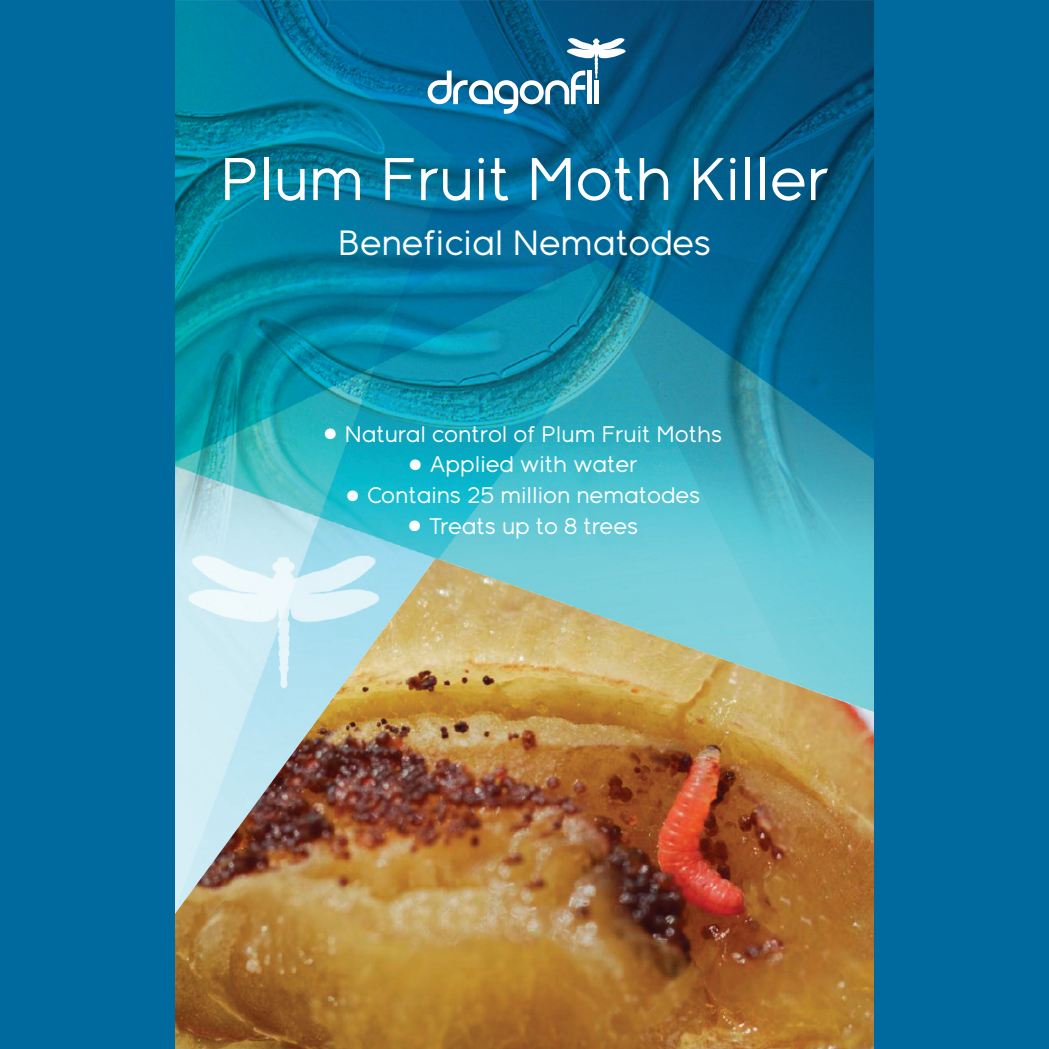
<style>
.page{position:relative;width:1049px;height:1049px;background:#fff}
.page>*{position:absolute;margin:0;border:0;box-sizing:border-box;transform-origin:0 0}
.t1{font:60px "Meticula";color:#fff}
.t2{font:35px "Meticula";color:#fff}
.t3{font:22.5px "Meticula";color:#fff}
</style>
<div class="page">
<img style="left:175px;top:917px;width:699px;height:132px">
<img style="left:175px;top:0;width:699px;height:917px">
<div style="left:0;top:0;width:175px;height:1049px;background:#006a9f"></div>
<div style="left:874px;top:0;width:175px;height:1049px;background:#006a9f"></div>
<svg style="left:428px;top:38px;width:197px;height:76px"></svg>
<div style="left:593px;top:46px;width:6px;height:8px;background:#fff"></div>
<h1 class="t1" style="left:220px;top:155px;width:610px">Plum Fruit Moth Killer</h1>
<h2 class="t2" style="left:338px;top:228px;width:375px">Beneficial Nematodes</h2>
<p class="t3" style="left:325px;top:425px;width:399px">● Natural control of Plum Fruit Moths</p>
<p class="t3" style="left:409px;top:455px;width:229px">● Applied with water</p>
<p class="t3" style="left:347px;top:486px;width:355px">● Contains 25 million nematodes</p>
<p class="t3" style="left:409px;top:517px;width:231px">● Treats up to 8 trees</p>
</div>
